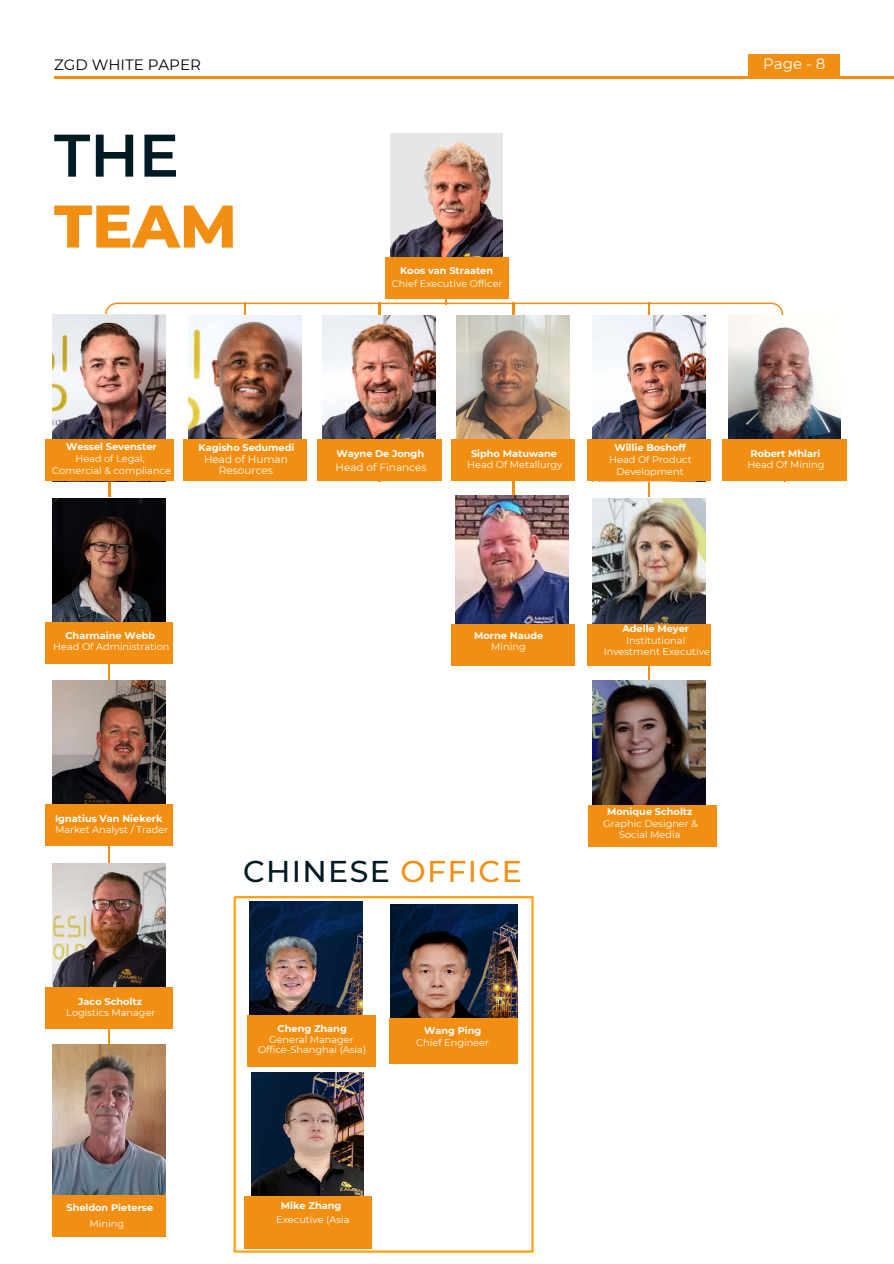
<style>
.page{position:relative;width:894px;height:1264px;background:#fff}
.page>*{position:absolute;margin:0;border:0;box-sizing:border-box;transform-origin:0 0}
.t1{font:800 60px/70.8px "Montserrat";color:#f28f12}
.t2{font:500 30px "Montserrat";letter-spacing:.045em;color:#001a24}
.t3{font:15px "Montserrat";color:#000}
.t4{font:15px "Montserrat";color:#fff}
.t5{font:10.5px/11.2px "Montserrat";color:#fff;text-align:center}
.t6{font:9.75px/11.2px "Montserrat";color:#fff;text-align:center}
.t7{font:700 9.75px/11.2px "Montserrat";color:#fff;text-align:center}
.s1{font-weight:600;color:#001a24}
.s2{font-weight:400}
.s3{font-weight:700}
.s4{color:#f28f12}
</style>
<div class="page">
<hr style="left:108px;top:662px;width:2px;height:22px;background:#f28f12">
<hr style="left:108px;top:843px;width:2px;height:23px;background:#f28f12">
<hr style="left:108px;top:1025px;width:2px;height:23px;background:#f28f12">
<svg style="left:648px;top:665px;width:1px;height:15px"></svg>
<hr style="left:54px;top:77px;width:839px;height:1px;background:#f28f12">
<div style="left:748px;top:54px;width:91px;height:23px;background:#f28f12"></div>
<svg style="left:109px;top:481px;width:1px;height:15px"></svg>
<hr style="left:512px;top:474px;width:2px;height:22px;background:#f28f12">
<svg style="left:648px;top:481px;width:1px;height:15px"></svg>
<hr style="left:783px;top:474px;width:2px;height:22px;background:#f28f12">
<svg style="left:105px;top:289px;width:678px;height:43px"></svg>
<img style="left:53px;top:316px;width:112px;height:123px">
<img style="left:53px;top:498px;width:112px;height:124px">
<img style="left:53px;top:680px;width:112px;height:124px">
<img style="left:53px;top:863px;width:112px;height:124px">
<img style="left:53px;top:1044px;width:112px;height:151px">
<img style="left:188px;top:316px;width:113px;height:123px">
<img style="left:323px;top:316px;width:112px;height:123px">
<img style="left:456px;top:316px;width:113px;height:123px">
<img style="left:390px;top:133px;width:113px;height:124px">
<img style="left:592px;top:316px;width:112px;height:123px">
<img style="left:592px;top:498px;width:112px;height:126px">
<img style="left:592px;top:680px;width:112px;height:125px">
<img style="left:728px;top:316px;width:112px;height:123px">
<img style="left:455px;top:496px;width:113px;height:128px">
<div style="left:45px;top:622px;width:128px;height:41px;background:#f28f12"></div>
<div style="left:45px;top:804px;width:128px;height:42px;background:#f28f12"></div>
<div style="left:45px;top:987px;width:128px;height:41px;background:#f28f12"></div>
<svg style="left:233px;top:896px;width:300px;height:356px"></svg>
<div style="left:244px;top:1195px;width:128px;height:52px;background:#f28f12"></div>
<div style="left:385px;top:257px;width:123px;height:41px;background:#f28f12"></div>
<div style="left:588px;top:805px;width:128px;height:41px;background:#f28f12"></div>
<div style="left:45px;top:439px;width:128px;height:42px;background:#f28f12"></div>
<div style="left:183px;top:439px;width:124px;height:42px;background:#f28f12"></div>
<div style="left:317px;top:439px;width:124px;height:42px;background:#f28f12"></div>
<div style="left:451px;top:439px;width:123px;height:42px;background:#f28f12"></div>
<div style="left:587px;top:439px;width:123px;height:42px;background:#f28f12"></div>
<div style="left:722px;top:439px;width:124px;height:42px;background:#f28f12"></div>
<div style="left:451px;top:624px;width:123px;height:41px;background:#f28f12"></div>
<div style="left:587px;top:624px;width:123px;height:41px;background:#f28f12"></div>
<img style="left:250px;top:901px;width:112px;height:114px">
<div style="left:52px;top:1195px;width:114px;height:41px;background:#f28f12"></div>
<div style="left:247px;top:1015px;width:128px;height:51px;background:#f28f12"></div>
<div style="left:389px;top:1018px;width:128px;height:45px;background:#f28f12"></div>
<div style="left:733px;top:483px;width:160px;height:267px;background:#fff"></div>
<h3 class="t3" style="left:54px;top:56px;width:148px">ZGD WHITE PAPER</h3>
<h4 class="t4" style="left:763px;top:54px;width:64px">Page - 8</h4>
<h1 class="t1" style="left:54px;top:120px;width:184px"><span class="s1">THE<br></span>TEAM</h1>
<p class="t7" style="left:400px;top:264px;width:94px">Koos van Straaten</p>
<p class="t6" style="left:392px;top:278px;width:112px">Chief Executive Officer</p>
<p class="t7" style="left:66px;top:441px;width:92px">Wessel Sevenster<br><span class="s2">Head of Legal,</span></p>
<p class="t6" style="left:52px;top:465px;width:120px">Comercial &amp; compliance</p>
<p class="t7" style="left:198px;top:441px;width:97px">Kagisho Sedumedi</p>
<p class="t5" style="left:204px;top:454px;width:85px">Head of Human<br>Resources</p>
<p class="t7" style="left:336px;top:447px;width:89px">Wayne De Jongh</p>
<p class="t5" style="left:335px;top:462px;width:93px">Head of Finances</p>
<p class="t6" style="left:467px;top:447px;width:97px"><span class="s3">Sipho Matuwane<br></span>Head Of Metallurgy</p>
<p class="t7" style="left:614px;top:442px;width:73px">Willie Boshoff</p>
<p class="t6" style="left:609px;top:454px;width:84px">Head Of Product</p>
<p class="t6" style="left:616px;top:466px;width:69px">Development</p>
<p class="t7" style="left:747px;top:447px;width:79px">Robert Mhlari<br><span class="s2">Head Of Mining</span></p>
<p class="t6" style="left:53px;top:630px;width:118px"><span class="s3">Charmaine Webb<br></span>Head Of Administration</p>
<p class="t7" style="left:474px;top:630px;width:70px">Morne Naude<br><span class="s2">Mining</span></p>
<p class="t6" style="left:603px;top:623px;width:108px"><span class="s3">Adelle Meyer<br></span>Institutional<br>Investment Executive</p>
<p class="t6" style="left:55px;top:812px;width:115px;text-align:left"><span class="s3">Ignatius Van Niekerk<br></span>Market Analyst / Trader</p>
<p class="t6" style="left:66px;top:995px;width:91px"><span class="s3">Jaco Scholtz<br></span>Logistics Manager</p>
<h5 class="t7" style="left:66px;top:1201px;width:88px">Sheldon Pieterse</h5>
<p class="t6" style="left:90px;top:1218px;width:36px">Mining</p>
<p class="t2" style="left:243px;top:852px;width:280px">CHINESE <span class="s4">OFFICE</span></p>
<p class="t6" style="left:269px;top:1022px;width:86px"><span class="s3">Cheng Zhang<br></span>General Manager</p>
<p class="t6" style="left:258px;top:1043px;width:110px">Office-Shanghai (Asia)</p>
<p class="t7" style="left:424px;top:1024px;width:59px">Wang Ping</p>
<p class="t6" style="left:416px;top:1037px;width:74px">Chief Engineer</p>
<p class="t7" style="left:281px;top:1200px;width:62px">Mike Zhang</p>
<p class="t6" style="left:276px;top:1213px;width:75px">Executive (Asia</p>
<p class="t6" style="left:603px;top:806px;width:96px"><span class="s3">Monique Scholtz<br></span>Graphic Designer &amp;<br>Social Media</p>
</div>
